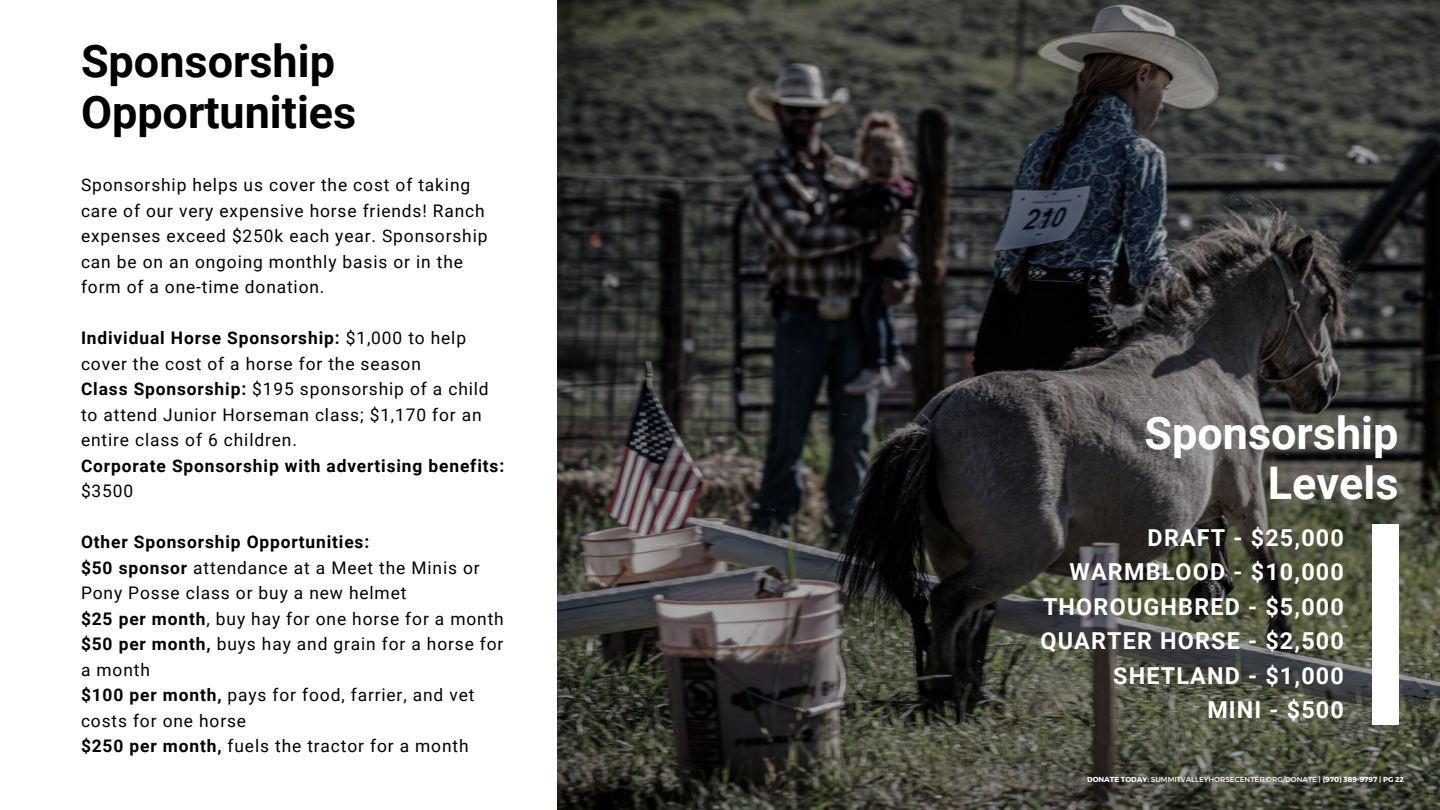
<style>
.page{position:relative;width:1440px;height:810px;background:#fff}
.page>*{position:absolute;margin:0;border:0;box-sizing:border-box;transform-origin:0 0}
.t1{font:700 45px/50.2px "Roboto";color:#000}
.t2{font:700 45px/50.2px "Roboto";color:#fff;text-align:right}
.t3{font:700 23.4px/34.5px "Roboto";letter-spacing:.05em;color:#fff;text-align:right}
.t4{font:17.4px/25.5px "Roboto";letter-spacing:.05em;color:#000}
.t5{font:7.3px "Montserrat";color:#fff}
.s1{font-weight:700}
</style>
<div class="page">
<img style="left:558px;top:0;width:882px;height:810px">
<div style="left:1372px;top:524px;width:27px;height:200px;background:#fff"></div>
<h3 class="t1" style="left:81px;top:37px;width:277px">Sponsorship<br>Opportunities</h3>
<h3 class="t4" style="left:81px;top:173px;width:408px">Sponsorship helps us cover the cost of taking care of our very expensive horse friends! Ranch expenses exceed $250k each year. Sponsorship can be on an ongoing monthly basis or in the form of a one-time donation.</h3>
<p class="t4" style="left:81px;top:326px;width:425px"><span class="s1">Individual Horse Sponsorship:</span> $1,000 to help cover the cost of a horse for the season<br><span class="s1">Class Sponsorship:</span> $195 sponsorship of a child to attend Junior Horseman class; $1,170 for an entire class of 6 children.<br><span class="s1">Corporate Sponsorship with advertising benefits: </span>$3500</p>
<h1 class="t4" style="left:81px;top:530px;width:424px"><span class="s1">Other Sponsorship Opportunities:<br>$50 sponsor</span> attendance at a Meet the Minis or Pony Posse class or buy a new helmet<br><span class="s1">$25 per month</span>, buy hay for one horse for a month <span class="s1">$50 per month,</span> buys hay and grain for a horse for a month<br><span class="s1">$100 per month,</span> pays for food, farrier, and vet costs for one horse<br><span class="s1">$250 per month,</span> fuels the tractor for a month</h1>
<h2 class="t3" style="left:1040px;top:520px;width:305px">DRAFT - $25,000<br>WARMBLOOD - $10,000<br>THOROUGHBRED - $5,000<br>QUARTER HORSE - $2,500<br>SHETLAND - $1,000<br>MINI - $500</h2>
<p class="t5" style="left:1087px;top:775px;width:318px"><span class="s1">DONATE TODAY:</span> SUMMITVALLEYHORSECENTER.ORG/DONATE | <span class="s1">(970) 389-9797 | PG 22</span></p>
<h3 class="t2" style="left:1144px;top:408px;width:256px">Sponsorship<br>Levels</h3>
</div>
